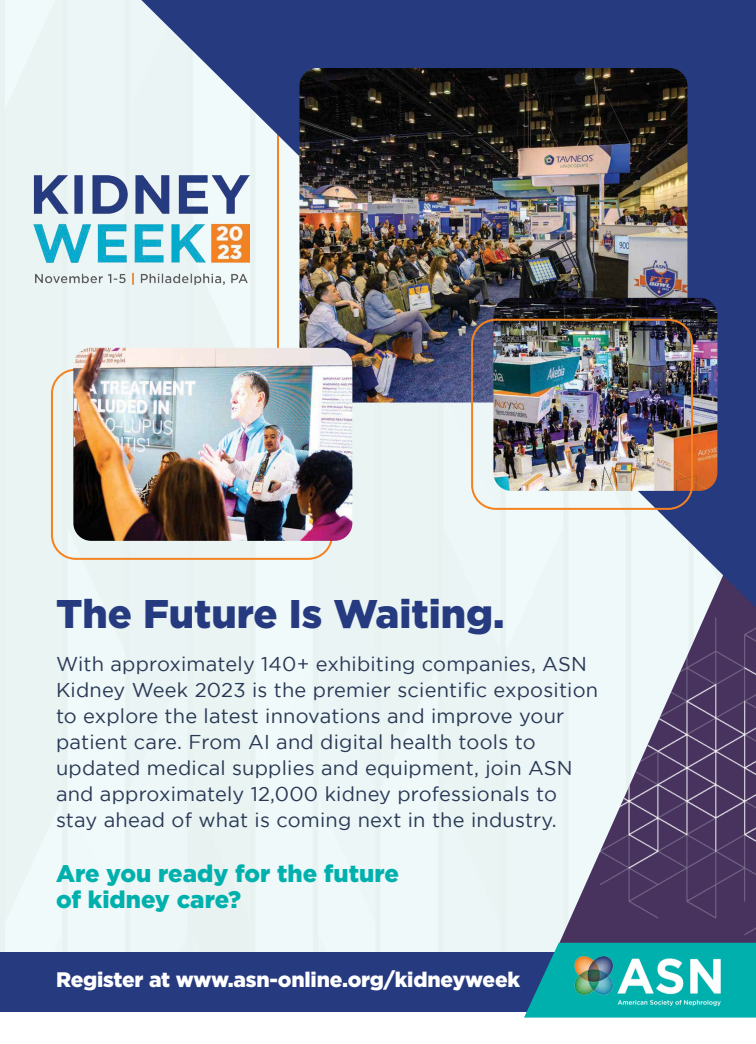
<style>
.page{position:relative;width:756px;height:1044px;background:#fff}
.page>*{position:absolute;margin:0;border:0;box-sizing:border-box;transform-origin:0 0}
.t1{font:900 40px "Gotham";color:#263a80}
.t2{font:900 24px/26px "Gotham";color:#00b0ad}
.t3{font:900 21px "Gotham";letter-spacing:-.01em;color:#fff}
.t4{font:20px/26px "Gotham";letter-spacing:.01em;color:#293855}
</style>
<div class="page">
<div style="left:0;top:0;width:531px;height:952px;background:#eaf4f5"></div>
<img style="left:33px;top:176px;width:108px;height:114px">
<div style="left:531px;top:608px;width:25px;height:335px;background:#ecf6f7"></div>
<img style="left:556px;top:608px;width:200px;height:335px">
<svg style="left:141px;top:0;width:615px;height:608px;fill:#e9f4f3"></svg>
<div style="left:0;top:952px;width:756px;height:59px;background:#263a80"></div>
<svg style="left:524px;top:943px;width:232px;height:75px"></svg>
<img style="left:565px;top:939px;width:168px;height:79px">
<img style="left:299px;top:68px;width:388px;height:335px">
<img style="left:493px;top:298px;width:224px;height:193px">
<div style="left:471px;top:319px;width:222px;height:191px;border:2px solid #f58220;border-radius:24px"></div>
<div style="left:51px;top:369px;width:282px;height:191px;border:2px solid #f58220;border-radius:24px"></div>
<img style="left:73px;top:348px;width:279px;height:193px">
<h1 class="t1" style="left:56px;top:591px;width:450px">The Future Is Waiting.</h1>
<p class="t4" style="left:56px;top:651px;width:544px">With approximately 140+ exhibiting companies, ASN Kidney Week 2023 is the premier scientific exposition to explore the latest innovations and improve your patient care. From AI and digital health tools to updated medical supplies and equipment, join ASN and approximately 12,000 kidney professionals to stay ahead of what is coming next in the industry.</p>
<p class="t2" style="left:56px;top:860px;width:344px">Are you ready for the future of kidney care?</p>
<p class="t3" style="left:56px;top:968px;width:466px">Register at www.asn-online.org/kidneyweek</p>
</div>
